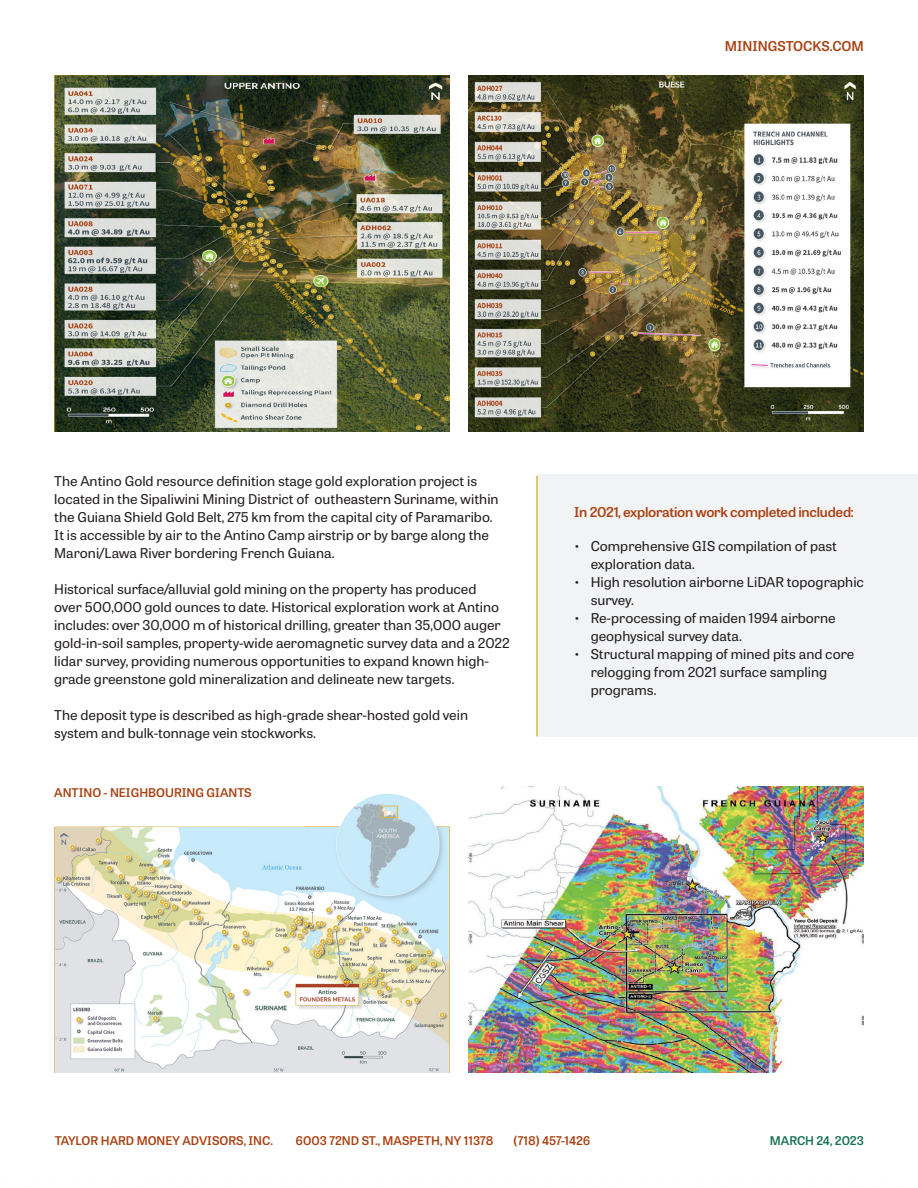
<style>
.page{position:relative;width:918px;height:1188px;background:#fff}
.page>*{position:absolute;margin:0;border:0;box-sizing:border-box;transform-origin:0 0}
.t1{font:13.5px/18px "Tablet Gothic Wide";color:#231f20}
.t2{font:600 13.5px "Tablet Gothic Wide";letter-spacing:-.02em;color:#a94111}
.t3{font:600 13.5px "Tablet Gothic Wide";color:#a94111}
.t4{font:600 12px "Tablet Gothic Wide";color:#a94111}
.t5{font:600 12px "Tablet Gothic Wide";letter-spacing:-.005em;color:#167151}
</style>
<div class="page">
<div style="left:537px;top:474px;width:381px;height:262px;background:#f2f3f4"></div>
<img style="left:54px;top:75px;width:396px;height:357px">
<img style="left:468px;top:75px;width:396px;height:357px">
<img style="left:54px;top:793px;width:396px;height:279px">
<img style="left:468px;top:787px;width:396px;height:285px">
<hr style="left:536px;top:476px;width:2px;height:261px;background:#dab63e">
<p class="t3" style="left:725px;top:36px;width:141px">MININGSTOCKS.COM</p>
<p class="t1" style="left:54px;top:471px;width:446px">The Antino Gold resource definition stage gold exploration project is located in the Sipaliwini Mining District of outheastern Suriname, within the Guiana Shield Gold Belt, 275 km from the capital city of Paramaribo.<br>It is accessible by air to the Antino Camp airstrip or by barge along the Maroni/Lawa River bordering French Guiana.</p>
<p class="t1" style="left:54px;top:579px;width:457px">Historical surface/alluvial gold mining on the property has produced<br>over 500,000 gold ounces to date. Historical exploration work at Antino includes: over 30,000 m of historical drilling, greater than 35,000 auger gold-in-soil samples, property-wide aeromagnetic survey data and a 2022 lidar survey, providing numerous opportunities to expand known high&shy;grade greenstone gold mineralization and delineate new targets.</p>
<p class="t1" style="left:54px;top:705px;width:415px">The deposit type is described as high-grade shear-hosted gold vein system and bulk-tonnage vein stockworks.</p>
<p class="t4" style="left:54px;top:784px;width:199px">ANTINO - NEIGHBOURING GIANTS</p>
<p class="t2" style="left:574px;top:503px;width:281px">In 2021, exploration work completed included:</p>
<p class="t1" style="left:591px;top:537px;width:248px;text-indent:-16px">• Comprehensive GIS compilation of past exploration data.</p>
<p class="t1" style="left:591px;top:573px;width:275px;text-indent:-16px">• High resolution airborne LiDAR topographic survey.</p>
<p class="t1" style="left:591px;top:609px;width:247px;text-indent:-16px">• Re-processing of maiden 1994 airborne geophysical survey data.</p>
<p class="t1" style="left:591px;top:645px;width:265px;text-indent:-16px">• Structural mapping of mined pits and core relogging from 2021 surface sampling programs.</p>
<p class="t4" style="left:55px;top:1132px;width:220px">TAYLOR HARD MONEY ADVISORS, INC.</p>
<p class="t4" style="left:296px;top:1132px;width:199px">6003 72ND ST., MASPETH, NY 11378</p>
<p class="t4" style="left:514px;top:1132px;width:78px">(718) 457-1426</p>
<p class="t5" style="left:770px;top:1132px;width:96px">MARCH 24, 2023</p>
</div>
